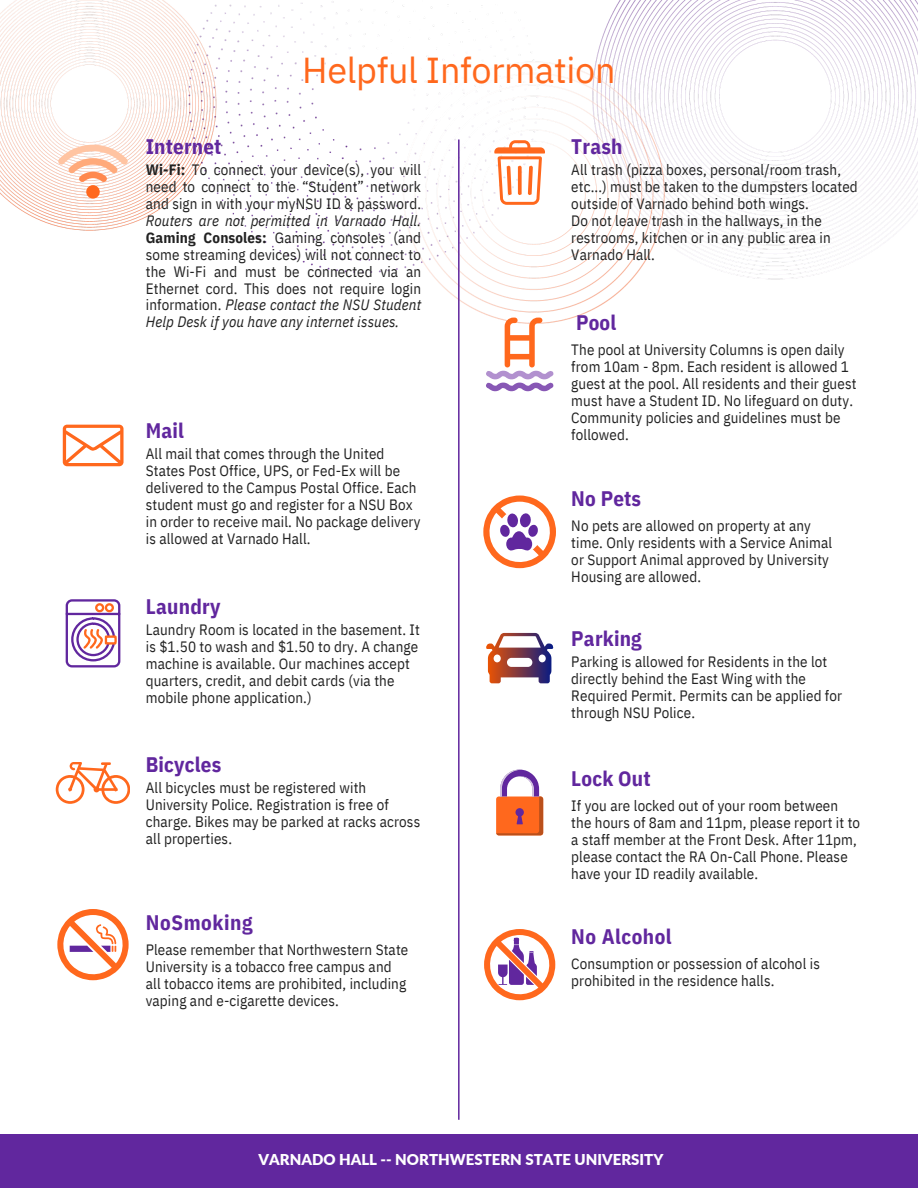
<style>
.page{position:relative;width:918px;height:1188px;background:#fff}
.page>*{position:absolute;margin:0;border:0;box-sizing:border-box;transform-origin:0 0}
.t1{font:36px "IBM Plex Sans";letter-spacing:-.01em;color:#ff681d}
.t2{font:700 21px "IBM Plex Sans Cond";letter-spacing:.01em;color:#61279e}
.t3{font:700 21px "IBM Plex Sans Cond";letter-spacing:.03em;color:#61279e}
.t4{font:15px/16.8px "IBM Plex Sans Cond";letter-spacing:.01em;color:#222}
.t5{font:900 15px "Lato";color:#fff}
.s1{font-weight:700}
.s2{font-style:italic}
</style>
<div class="page">
<img style="left:0;top:0;width:918px;height:467px">
<svg style="left:56px;top:762px;width:74px;height:42px"></svg>
<svg style="left:63px;top:425px;width:61px;height:41px"></svg>
<div style="left:86px;top:185px;width:14px;height:14px;background:#ff681d;border-radius:50%"></div>
<svg style="left:58px;top:145px;width:70px;height:37px"></svg>
<svg style="left:65px;top:599px;width:56px;height:69px"></svg>
<svg style="left:57px;top:909px;width:72px;height:71px"></svg>
<div style="left:0;top:1134px;width:918px;height:54px;background:#61279e"></div>
<svg style="left:483px;top:496px;width:73px;height:72px"></svg>
<svg style="left:486px;top:318px;width:67px;height:73px"></svg>
<svg style="left:486px;top:633px;width:67px;height:50px"></svg>
<div style="left:507px;top:658px;width:25px;height:9px;background:#fff;border-radius:5px"></div>
<svg style="left:494px;top:140px;width:51px;height:65px"></svg>
<svg style="left:496px;top:770px;width:47px;height:65px"></svg>
<hr style="left:458px;top:139px;width:2px;height:981px;background:#61279e">
<svg style="left:484px;top:929px;width:71px;height:71px"></svg>
<p class="t1" style="left:302px;top:46px;width:315px">Helpful Information</p>
<p class="t2" style="left:146px;top:133px;width:77px">Internet</p>
<p class="t4" style="left:146px;top:161px;width:277px;text-align:justify"><span class="s1">Wi-Fi:</span> To connect your device(s), you will need to connect to the “Student” network and sign in with your myNSU ID &amp; password.<br><span class="s2">Routers are not permitted in Varnado Hall.<br></span><span class="s1">Gaming Consoles:</span> Gaming consoles (and some streaming devices) will not connect to the Wi-Fi and must be connected via an Ethernet cord. This does not require login information. <span class="s2">Please contact the NSU Student Help Desk if you have any internet issues.</span></p>
<p class="t2" style="left:146px;top:416px;width:40px">Mail</p>
<p class="t4" style="left:146px;top:445px;width:276px">All mail that comes through the United States Post Office, UPS, or Fed-Ex will be delivered to the Campus Postal Office. Each student must go and register for a NSU Box in order to receive mail. No package delivery is allowed at Varnado Hall.</p>
<p class="t2" style="left:146px;top:592px;width:76px">Laundry</p>
<p class="t4" style="left:146px;top:621px;width:276px">Laundry Room is located in the basement. It is $1.50 to wash and $1.50 to dry. A change machine is available. Our machines accept quarters, credit, and debit cards (via the mobile phone application.)</p>
<p class="t2" style="left:146px;top:750px;width:77px">Bicycles</p>
<p class="t4" style="left:146px;top:779px;width:276px">All bicycles must be registered with University Police. Registration is free of charge. Bikes may be parked at racks across all properties.</p>
<p class="t3" style="left:146px;top:908px;width:108px">NoSmoking</p>
<p class="t4" style="left:146px;top:941px;width:264px">Please remember that Northwestern State</p>
<p class="t4" style="left:146px;top:958px;width:247px">University is a tobacco free campus and</p>
<p class="t4" style="left:146px;top:975px;width:262px">all tobacco items are prohibited, including</p>
<p class="t4" style="left:146px;top:992px;width:195px">vaping and e-cigarette devices.</p>
<p class="t2" style="left:571px;top:133px;width:53px">Trash</p>
<h2 class="t4" style="left:571px;top:161px;width:288px">All trash (pizza boxes, personal/room trash, etc...) must be taken to the dumpsters located outside of Varnado behind both wings.<br>Do not leave trash in the hallways, in the restrooms, kitchen or in any public area in Varnado Hall.</h2>
<p class="t2" style="left:576px;top:308px;width:42px">Pool</p>
<p class="t4" style="left:571px;top:341px;width:275px">The pool at University Columns is open daily</p>
<p class="t4" style="left:571px;top:358px;width:279px">from 10am - 8pm. Each resident is allowed 1</p>
<p class="t4" style="left:571px;top:375px;width:287px">guest at the pool. All residents and their guest</p>
<h2 class="t4" style="left:571px;top:392px;width:283px">must have a Student ID. No lifeguard on duty.</h2>
<p class="t4" style="left:571px;top:409px;width:271px">Community policies and guidelines must be</p>
<p class="t4" style="left:571px;top:426px;width:59px">followed.</p>
<p class="t2" style="left:571px;top:484px;width:71px">No Pets</p>
<p class="t4" style="left:571px;top:517px;width:241px">No pets are allowed on property at any</p>
<p class="t4" style="left:571px;top:534px;width:262px">time. Only residents with a Service Animal</p>
<p class="t4" style="left:571px;top:551px;width:259px">or Support Animal approved by University</p>
<p class="t4" style="left:571px;top:568px;width:131px">Housing are allowed.</p>
<p class="t2" style="left:571px;top:624px;width:72px">Parking</p>
<p class="t4" style="left:571px;top:653px;width:272px">Parking is allowed for Residents in the lot directly behind the East Wing with the Required Permit. Permits can be applied for through NSU Police.</p>
<p class="t2" style="left:571px;top:764px;width:81px">Lock Out</p>
<p class="t4" style="left:571px;top:797px;width:268px">If you are locked out of your room between</p>
<h2 class="t4" style="left:571px;top:814px;width:290px">the hours of 8am and 11pm, please report it to</h2>
<p class="t4" style="left:571px;top:831px;width:287px">a staff member at the Front Desk. After 11pm,</p>
<p class="t4" style="left:571px;top:848px;width:278px">please contact the RA On-Call Phone. Please</p>
<p class="t4" style="left:571px;top:865px;width:188px">have your ID readily available.</p>
<p class="t2" style="left:571px;top:922px;width:102px">No Alcohol</p>
<p class="t4" style="left:571px;top:955px;width:250px">Consumption or possession of alcohol is</p>
<h2 class="t4" style="left:571px;top:972px;width:205px">prohibited in the residence halls.</h2>
<h1 class="t5" style="left:259px;top:1150px;width:406px">VARNADO HALL -- NORTHWESTERN STATE UNIVERSITY</h1>
</div>
